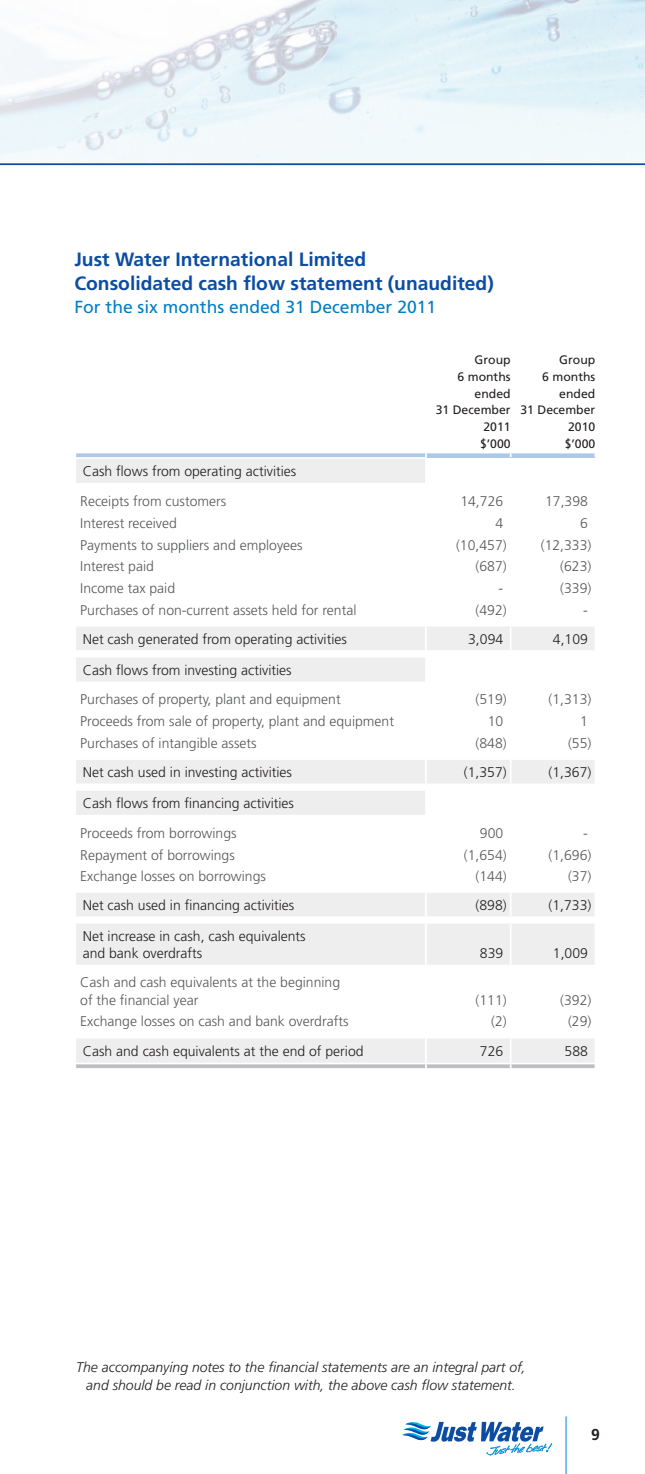
<style>
.page{position:relative;width:645px;height:1474px;background:#fff}
.page>*{position:absolute;margin:0;border:0;box-sizing:border-box;transform-origin:0 0}
.t1{font:700 19.25px/23.1px "Frutiger";color:#0d4da1}
.t2{font:17.5px "Frutiger";color:#007ec5}
.t3{font:700 15.75px "Frutiger";color:#231f20}
.t4{font:300 14px/17.5px "Frutiger";color:#57585a}
.t5{font:300 14px/17.5px "Frutiger";color:#231f20}
.t6{font:italic 300 14px/17.5px "Frutiger";color:#231f20;text-align:center}
.t7{font:12.25px/16.6px "Frutiger";color:#231f20;text-align:right}
</style>
<div class="page">
<img style="left:0;top:0;width:645px;height:163px">
<svg style="left:402px;top:1421px;width:150px;height:34px"></svg>
<hr style="left:0;top:163px;width:645px;height:2px;background:#0d4da1">
<hr style="left:566px;top:1416px;width:1px;height:57px;background:#0089cf">
<svg style="left:76px;top:459px;width:518px;height:505px"></svg>
<svg style="left:510px;top:626px;width:1px;height:24px"></svg>
<svg style="left:510px;top:760px;width:1px;height:23px"></svg>
<svg style="left:510px;top:892px;width:1px;height:24px"></svg>
<hr style="left:510px;top:923px;width:1px;height:41px;background:#fff">
<svg style="left:75px;top:453px;width:521px;height:5px;background:#b4ceeb"></svg>
<svg style="left:75px;top:1039px;width:520px;height:29px;background:#e8e9ea"></svg>
<hr style="left:74px;top:457px;width:353px;height:2px;background:#fff">
<hr style="left:425px;top:459px;width:2px;height:24px;background:#fff">
<hr style="left:74px;top:483px;width:353px;height:1px;background:#fff">
<hr style="left:74px;top:625px;width:352px;height:1px;background:#fff">
<hr style="left:426px;top:625px;width:85px;height:1px;background:#fff">
<hr style="left:425px;top:626px;width:2px;height:24px;background:#fff">
<hr style="left:511px;top:625px;width:85px;height:1px;background:#fff">
<hr style="left:74px;top:650px;width:352px;height:2px;background:#fff">
<hr style="left:426px;top:650px;width:85px;height:2px;background:#fff">
<hr style="left:511px;top:650px;width:85px;height:2px;background:#fff">
<hr style="left:74px;top:655px;width:353px;height:2px;background:#fff">
<hr style="left:425px;top:657px;width:2px;height:24px;background:#fff">
<hr style="left:74px;top:681px;width:353px;height:2px;background:#fff">
<hr style="left:74px;top:758px;width:352px;height:2px;background:#fff">
<hr style="left:425px;top:760px;width:2px;height:23px;background:#fff">
<hr style="left:74px;top:783px;width:352px;height:2px;background:#fff">
<hr style="left:74px;top:891px;width:352px;height:1px;background:#fff">
<hr style="left:425px;top:892px;width:2px;height:24px;background:#fff">
<hr style="left:74px;top:916px;width:352px;height:2px;background:#fff">
<hr style="left:74px;top:789px;width:353px;height:1px;background:#fff">
<hr style="left:425px;top:790px;width:2px;height:24px;background:#fff">
<hr style="left:74px;top:814px;width:353px;height:2px;background:#fff">
<hr style="left:426px;top:758px;width:85px;height:2px;background:#fff">
<hr style="left:511px;top:758px;width:85px;height:2px;background:#fff">
<hr style="left:426px;top:783px;width:85px;height:2px;background:#fff">
<hr style="left:511px;top:783px;width:85px;height:2px;background:#fff">
<hr style="left:426px;top:891px;width:85px;height:1px;background:#fff">
<hr style="left:511px;top:891px;width:85px;height:1px;background:#fff">
<hr style="left:426px;top:916px;width:85px;height:2px;background:#fff">
<hr style="left:511px;top:916px;width:85px;height:2px;background:#fff">
<hr style="left:74px;top:921px;width:352px;height:2px;background:#fff">
<hr style="left:426px;top:921px;width:85px;height:2px;background:#fff">
<hr style="left:425px;top:923px;width:2px;height:41px;background:#fff">
<hr style="left:511px;top:921px;width:85px;height:2px;background:#fff">
<hr style="left:594px;top:1038px;width:2px;height:24px;background:#fff">
<hr style="left:511px;top:1062px;width:85px;height:2px;background:#fff">
<h1 class="t1" style="left:74px;top:248px;width:421px">Just Water International Limited<br>Consolidated cash flow statement (unaudited)</h1>
<p class="t2" style="left:74px;top:297px;width:363px">For the six months ended 31 December 2011</p>
<p class="t7" style="left:436px;top:352px;width:76px">Group<br>6 months ended<br>31 December<br>2011<br>$’000</p>
<p class="t7" style="left:520px;top:352px;width:76px">Group<br>6 months ended<br>31 December<br>2010<br>$’000</p>
<p class="t5" style="left:83px;top:463px;width:215px">Cash flows from operating activities</p>
<p class="t4" style="left:80px;top:492px;width:147px">Receipts from customers</p>
<p class="t4" style="left:460px;top:492px;width:44px">14,726</p>
<p class="t4" style="left:545px;top:492px;width:44px">17,398</p>
<p class="t4" style="left:80px;top:514px;width:98px">Interest received</p>
<p class="t4" style="left:495px;top:514px;width:9px">4</p>
<p class="t4" style="left:580px;top:514px;width:9px">6</p>
<p class="t4" style="left:80px;top:536px;width:224px">Payments to suppliers and employees</p>
<p class="t4" style="left:456px;top:536px;width:52px">(10,457)</p>
<p class="t4" style="left:541px;top:536px;width:52px">(12,333)</p>
<p class="t4" style="left:80px;top:558px;width:75px">Interest paid</p>
<p class="t4" style="left:475px;top:558px;width:33px">(687)</p>
<p class="t4" style="left:560px;top:558px;width:33px">(623)</p>
<p class="t4" style="left:80px;top:580px;width:96px">Income tax paid</p>
<p class="t4" style="left:498px;top:580px;width:6px">-</p>
<p class="t4" style="left:560px;top:580px;width:33px">(339)</p>
<p class="t4" style="left:80px;top:601px;width:278px">Purchases of non-current assets held for rental</p>
<p class="t4" style="left:475px;top:601px;width:33px">(492)</p>
<p class="t4" style="left:583px;top:601px;width:6px">-</p>
<p class="t5" style="left:83px;top:630px;width:266px">Net cash generated from operating activities</p>
<p class="t5" style="left:468px;top:630px;width:37px">3,094</p>
<p class="t5" style="left:553px;top:630px;width:37px">4,109</p>
<p class="t5" style="left:83px;top:661px;width:210px">Cash flows from investing activities</p>
<p class="t4" style="left:80px;top:691px;width:262px">Purchases of property, plant and equipment</p>
<p class="t4" style="left:475px;top:691px;width:33px">(519)</p>
<p class="t4" style="left:548px;top:691px;width:44px">(1,313)</p>
<p class="t4" style="left:80px;top:713px;width:315px">Proceeds from sale of property, plant and equipment</p>
<p class="t4" style="left:488px;top:713px;width:17px">10</p>
<p class="t4" style="left:580px;top:713px;width:9px">1</p>
<p class="t4" style="left:80px;top:734px;width:178px">Purchases of intangible assets</p>
<p class="t4" style="left:475px;top:734px;width:33px">(848)</p>
<p class="t4" style="left:568px;top:734px;width:25px">(55)</p>
<p class="t5" style="left:83px;top:763px;width:211px">Net cash used in investing activities</p>
<p class="t5" style="left:464px;top:763px;width:44px">(1,357)</p>
<p class="t5" style="left:548px;top:763px;width:44px">(1,367)</p>
<p class="t5" style="left:83px;top:795px;width:213px">Cash flows from financing activities</p>
<p class="t4" style="left:80px;top:824px;width:158px">Proceeds from borrowings</p>
<p class="t4" style="left:480px;top:824px;width:25px">900</p>
<p class="t4" style="left:583px;top:824px;width:6px">-</p>
<p class="t4" style="left:80px;top:846px;width:156px">Repayment of borrowings</p>
<p class="t4" style="left:464px;top:846px;width:44px">(1,654)</p>
<p class="t4" style="left:548px;top:846px;width:44px">(1,696)</p>
<p class="t4" style="left:80px;top:867px;width:187px">Exchange losses on borrowings</p>
<p class="t4" style="left:475px;top:867px;width:33px">(144)</p>
<p class="t4" style="left:568px;top:867px;width:25px">(37)</p>
<p class="t5" style="left:83px;top:896px;width:213px">Net cash used in financing activities</p>
<p class="t5" style="left:475px;top:896px;width:33px">(898)</p>
<p class="t5" style="left:548px;top:896px;width:44px">(1,733)</p>
<p class="t5" style="left:83px;top:927px;width:224px">Net increase in cash, cash equivalents and bank overdrafts</p>
<p class="t5" style="left:480px;top:944px;width:25px">839</p>
<p class="t5" style="left:553px;top:944px;width:37px">1,009</p>
<p class="t4" style="left:80px;top:973px;width:261px">Cash and cash equivalents at the beginning of the financial year</p>
<p class="t4" style="left:475px;top:991px;width:33px">(111)</p>
<p class="t4" style="left:560px;top:991px;width:33px">(392)</p>
<p class="t4" style="left:80px;top:1012px;width:270px">Exchange losses on cash and bank overdrafts</p>
<p class="t4" style="left:491px;top:1012px;width:17px">(2)</p>
<p class="t4" style="left:568px;top:1012px;width:25px">(29)</p>
<p class="t5" style="left:83px;top:1042px;width:282px">Cash and cash equivalents at the end of period</p>
<p class="t5" style="left:480px;top:1042px;width:25px">726</p>
<p class="t5" style="left:564px;top:1042px;width:25px">588</p>
<p class="t6" style="left:76px;top:1358px;width:451px">The accompanying notes to the financial statements are an integral part of, and should be read in conjunction with, the above cash flow statement.</p>
<p class="t3" style="left:591px;top:1425px;width:10px">9</p>
</div>
